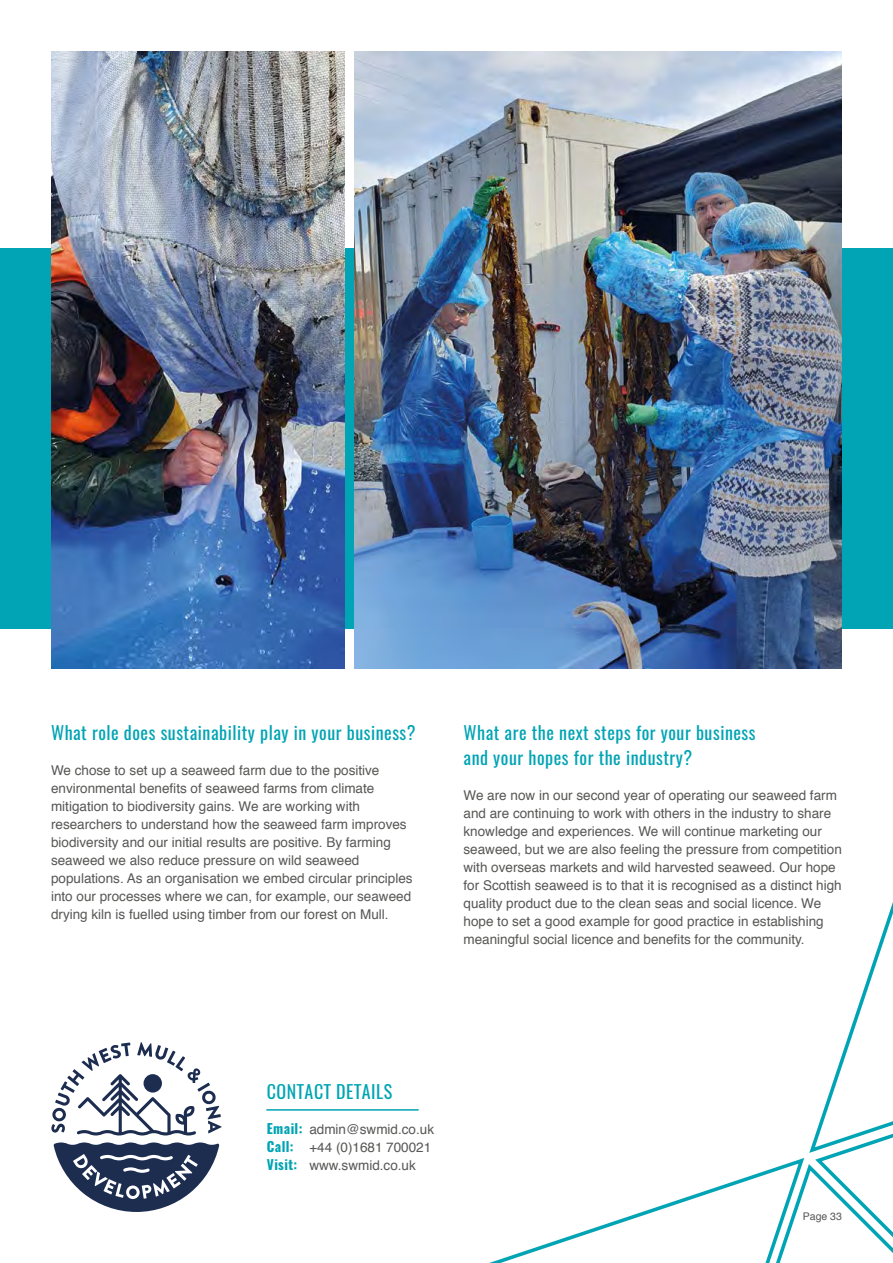
<style>
.page{position:relative;width:893px;height:1263px;background:#fff}
.page>*{position:absolute;margin:0;border:0;box-sizing:border-box;transform-origin:0 0}
.t1{font:18px/25.5px "Oswald";letter-spacing:.03em;color:#00a4b4}
.t2{font:13.5px/18px "Helvetica";color:#575756}
.t3{font:10.5px "Helvetica";color:#575756}
.s1{font-family:"Oswald";font-weight:700;color:#00a4b4}
</style>
<div class="page">
<hr style="left:267px;top:1109px;width:151px;height:2px;background:#00a4b4">
<div style="left:0;top:248px;width:893px;height:381px;background:#00a4b4"></div>
<img style="left:51px;top:51px;width:293px;height:617px">
<img style="left:354px;top:51px;width:488px;height:617px">
<svg style="left:51px;top:1042px;width:170px;height:93px"></svg>
<svg style="left:54px;top:1142px;width:165px;height:70px"></svg>
<svg style="left:806px;top:902px;width:87px;height:351px"></svg>
<svg style="left:489px;top:1158px;width:317px;height:105px"></svg>
<h1 class="t1" style="left:51px;top:720px;width:366px">What role does sustainability play in your business?</h1>
<p class="t2" style="left:51px;top:762px;width:330px">We chose to set up a seaweed farm due to the positive</p>
<p class="t2" style="left:51px;top:780px;width:325px">environmental benefits of seaweed farms from climate</p>
<p class="t2" style="left:51px;top:798px;width:363px">mitigation to biodiversity gains. We are working with researchers to understand how the seaweed farm improves biodiversity and our initial results are positive. By farming seaweed we also reduce pressure on wild seaweed populations. As an organisation we embed circular principles into our processes where we can, for example, our seaweed drying kiln is fuelled using timber from our forest on Mull.</p>
<p class="t1" style="left:463px;top:720px;width:294px">What are the next steps for your business and your hopes for the industry?</p>
<p class="t2" style="left:463px;top:787px;width:380px">We are now in our second year of operating our seaweed farm and are continuing to work with others in the industry to share knowledge and experiences. We will continue marketing our seaweed, but we are also feeling the pressure from competition with overseas markets and wild harvested seaweed. Our hope for Scottish seaweed is to that it is recognised as a distinct high quality product due to the clean seas and social licence. We hope to set a good example for good practice in establishing</p>
<p class="t2" style="left:463px;top:931px;width:343px">meaningful social licence and benefits for the community.</p>
<p class="t1" style="left:267px;top:1079px;width:127px">CONTACT DETAILS</p>
<p class="t2" style="left:267px;top:1121px;width:169px"><span class="s1">Email:</span> admin@swmid.co.uk<br><span class="s1">Call:</span> +44 (0)1681 700021<br><span class="s1">Visit:</span> www.swmid.co.uk</p>
<p class="t3" style="left:803px;top:1209px;width:41px">Page 33</p>
</div>
